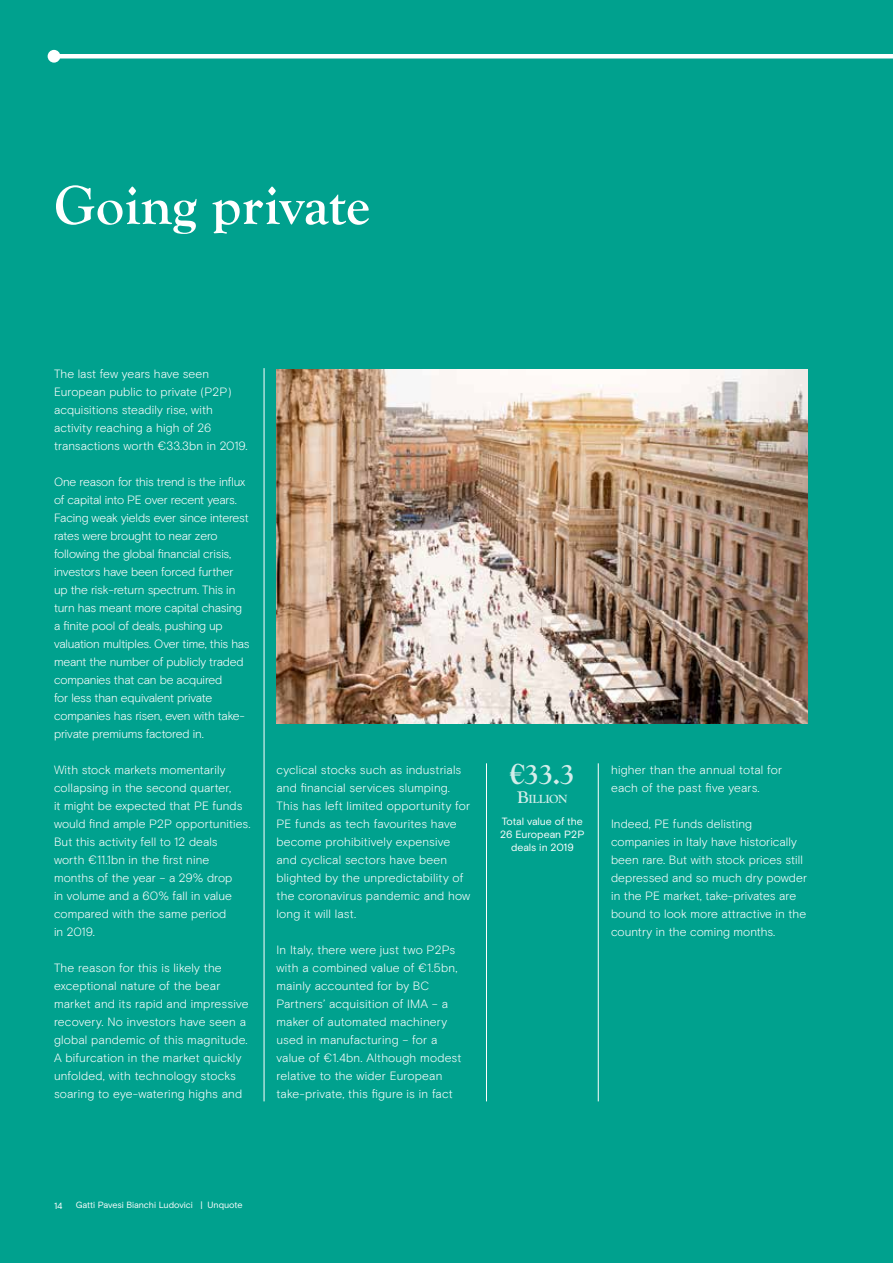
<style>
.page{position:relative;width:893px;height:1263px;background:#00a18e}
.page>*{position:absolute;margin:0;border:0;box-sizing:border-box;transform-origin:0 0}
.t1{font:700 57px "Goudy Old Sty";letter-spacing:-.005em;color:#fff}
.t2{font:700 30px "Goudy Old Sty";color:#d3edea}
.t3{font:700 12.3px "Goudy Old Sty";letter-spacing:-.035em;color:#d3edea}
.t4{font:300 12px/18px "Basis Grotesque";letter-spacing:.005em;color:#fff}
.t5{font:300 12px/18px "Basis Grotesque";letter-spacing:-.015em;color:#fff}
.t6{font:10.5px/12.8px "Basis Grotesque";letter-spacing:-.01em;color:#fff;text-align:center}
.t7{font:9px "Basis Grotesque";letter-spacing:-.01em;color:#fff}
.s1{font-size:17.55px}
</style>
<div class="page">
<div style="left:48px;top:50px;width:12px;height:13px;background:#fff;border-radius:50%"></div>
<div style="left:54px;top:54px;width:839px;height:5px;background:#fff"></div>
<hr style="left:264px;top:368px;width:1px;height:733px;background:#fff">
<hr style="left:486px;top:763px;width:1px;height:338px;background:#fff">
<hr style="left:598px;top:763px;width:1px;height:338px;background:#fff">
<img style="left:277px;top:370px;width:531px;height:353px">
<h1 class="t1" style="left:54px;top:173px;width:318px">Going private</h1>
<p class="t4" style="left:54px;top:365px;width:195px">The last few years have seen<br>European public to private (P2P) acquisitions steadily rise, with activity reaching a high of 26 transactions worth €33.3bn in 2019.</p>
<p class="t5" style="left:54px;top:473px;width:197px">One reason for this trend is the influx of capital into PE over recent years.<br>Facing weak yields ever since interest rates were brought to near zero following the global financial crisis, investors have been forced further up the risk-return spectrum. This in turn has meant more capital chasing a finite pool of deals, pushing up valuation multiples. Over time, this has meant the number of publicly traded companies that can be acquired<br>for less than equivalent private companies has risen, even with take&shy;private premiums factored in.</p>
<p class="t4" style="left:54px;top:761px;width:198px">With stock markets momentarily collapsing in the second quarter,<br>it might be expected that PE funds would find ample P2P opportunities.<br>But this activity fell to 12 deals worth €11.1bn in the first nine months of the year – a 29% drop<br>in volume and a 60% fall in value compared with the same period<br>in 2019.</p>
<p class="t4" style="left:54px;top:959px;width:196px">The reason for this is likely the exceptional nature of the bear market and its rapid and impressive recovery. No investors have seen a global pandemic of this magnitude.<br>A bifurcation in the market quickly unfolded, with technology stocks soaring to eye-watering highs and</p>
<p class="t4" style="left:277px;top:761px;width:195px">cyclical stocks such as industrials and financial services slumping.<br>This has left limited opportunity for<br>PE funds as tech favourites have become prohibitively expensive and cyclical sectors have been blighted by the unpredictability of the coronavirus pandemic and how long it will last.</p>
<p class="t4" style="left:277px;top:941px;width:186px">In Italy, there were just two P2Ps with a combined value of €1.5bn, mainly accounted for by BC<br>Partners’ acquisition of IMA – a maker of automated machinery used in manufacturing – for a value of €1.4bn. Although modest relative to the wider European take-private, this figure is in fact</p>
<h2 class="t2" style="left:510px;top:758px;width:66px">€33.3</h2>
<p class="t3" style="left:517px;top:792px;width:52px"><span class="s1">B</span>illion</p>
<p class="t6" style="left:500px;top:815px;width:86px">Total value of the<br>26 European P2P deals in 2019</p>
<p class="t4" style="left:611px;top:761px;width:173px">higher than the annual total for each of the past five years.</p>
<p class="t4" style="left:611px;top:815px;width:198px">Indeed, PE funds delisting companies in Italy have historically been rare. But with stock prices still depressed and so much dry powder in the PE market, take-privates are bound to look more attractive in the country in the coming months.</p>
<p class="t7" style="left:54px;top:1200px;width:10px">14</p>
<p class="t7" style="left:76px;top:1200px;width:168px">Gatti Pavesi Bianchi Ludovici | Unquote</p>
</div>
